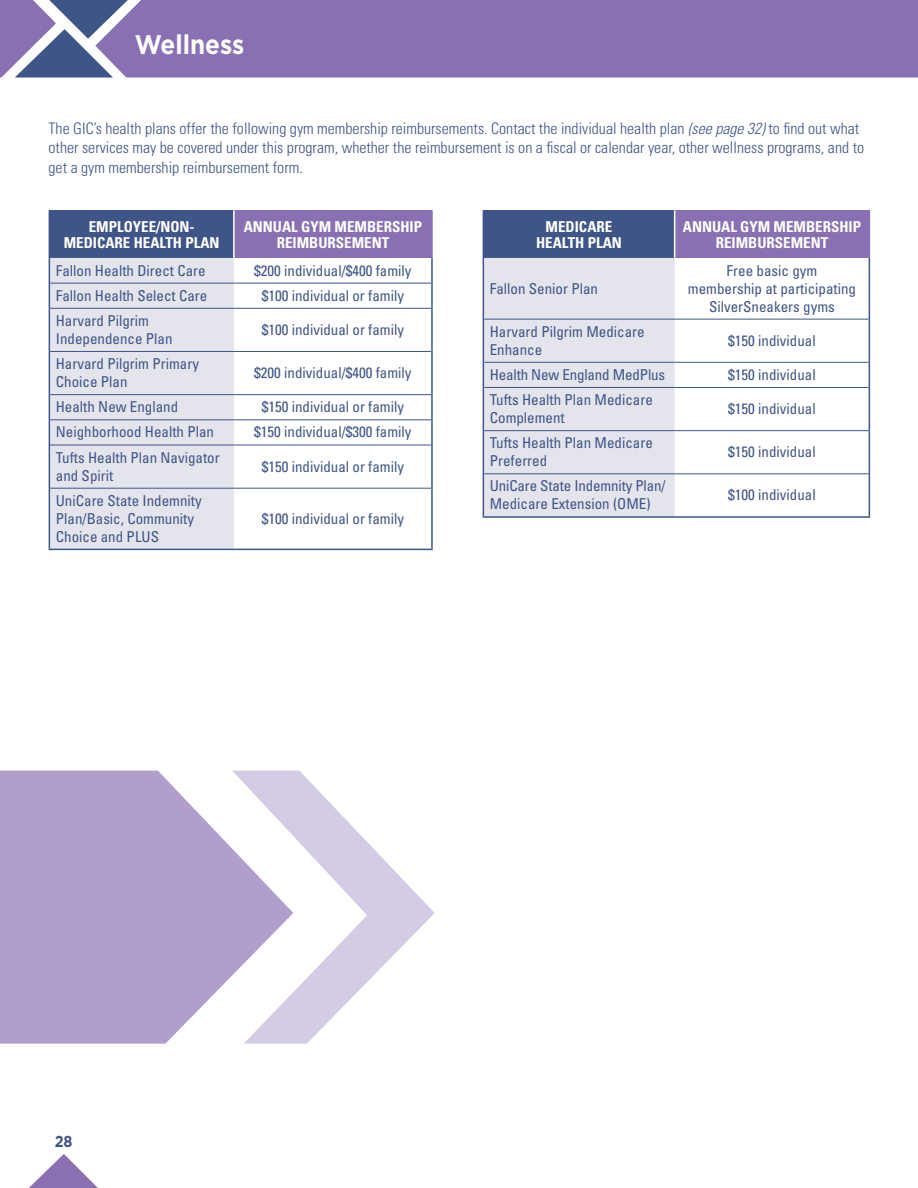
<style>
.page{position:relative;width:918px;height:1188px;background:#fff}
.page>*{position:absolute;margin:0;border:0;box-sizing:border-box;transform-origin:0 0}
.t1{font:700 27px "Gotham";color:#fff;scale:.9 1}
.t2{font:300 condensed 15.9px/19.5px "Univers";color:#3f5588}
.t3{font:700 15.9px "Gotham";color:#3f5588;scale:.9 1}
.t4{font:condensed 15px/18px "Univers";color:#3f5588}
.t5{font:700 condensed 15px/16.5px "Univers";color:#fff;text-align:center}
.s1{font-style:italic}
</style>
<div class="page">
<svg style="left:29px;top:1154px;width:69px;height:34px"></svg>
<div style="left:142px;top:0;width:776px;height:78px;background:#8970b2"></div>
<svg style="left:0;top:0;width:142px;height:78px"></svg>
<div style="left:49px;top:210px;width:185px;height:48px;background:#3f5588"></div>
<div style="left:234px;top:210px;width:198px;height:48px;background:#8970b2"></div>
<div style="left:50px;top:258px;width:184px;height:291px;background:#e4e4ec"></div>
<hr style="left:233px;top:210px;width:2px;height:48px;background:#fff">
<hr style="left:431px;top:258px;width:2px;height:25px;background:#3f5588">
<svg style="left:49px;top:258px;width:1px;height:50px"></svg>
<hr style="left:49px;top:308px;width:1px;height:43px;background:#3f5588">
<hr style="left:49px;top:351px;width:1px;height:44px;background:#3f5588">
<svg style="left:49px;top:395px;width:1px;height:50px"></svg>
<hr style="left:49px;top:445px;width:1px;height:43px;background:#3f5588">
<hr style="left:50px;top:283px;width:184px;height:1px;background:#3f5588">
<hr style="left:50px;top:308px;width:184px;height:1px;background:#3f5588">
<hr style="left:50px;top:351px;width:184px;height:1px;background:#3f5588">
<hr style="left:50px;top:394px;width:184px;height:1px;background:#3f5588">
<hr style="left:50px;top:419px;width:184px;height:1px;background:#3f5588">
<hr style="left:50px;top:445px;width:184px;height:1px;background:#3f5588">
<hr style="left:234px;top:283px;width:197px;height:1px;background:#3f5588">
<hr style="left:431px;top:283px;width:2px;height:25px;background:#3f5588">
<hr style="left:431px;top:308px;width:2px;height:43px;background:#3f5588">
<hr style="left:431px;top:351px;width:2px;height:44px;background:#3f5588">
<hr style="left:431px;top:395px;width:2px;height:25px;background:#3f5588">
<hr style="left:431px;top:420px;width:2px;height:25px;background:#3f5588">
<hr style="left:431px;top:445px;width:2px;height:43px;background:#3f5588">
<hr style="left:234px;top:308px;width:197px;height:1px;background:#3f5588">
<hr style="left:234px;top:351px;width:197px;height:1px;background:#3f5588">
<hr style="left:234px;top:394px;width:197px;height:1px;background:#3f5588">
<hr style="left:234px;top:419px;width:197px;height:1px;background:#3f5588">
<hr style="left:234px;top:445px;width:197px;height:1px;background:#3f5588">
<hr style="left:49px;top:488px;width:1px;height:61px;background:#3f5588">
<hr style="left:50px;top:488px;width:184px;height:1px;background:#3f5588">
<hr style="left:49px;top:549px;width:185px;height:1px;background:#3f5588">
<hr style="left:234px;top:488px;width:197px;height:1px;background:#3f5588">
<hr style="left:431px;top:488px;width:2px;height:61px;background:#3f5588">
<hr style="left:234px;top:549px;width:199px;height:1px;background:#3f5588">
<hr style="left:431px;top:210px;width:2px;height:48px;background:#8970b2">
<div style="left:483px;top:210px;width:192px;height:48px;background:#3f5588"></div>
<div style="left:675px;top:210px;width:194px;height:48px;background:#8970b2"></div>
<div style="left:484px;top:258px;width:191px;height:258px;background:#e4e4ec"></div>
<hr style="left:674px;top:210px;width:1px;height:48px;background:#fff">
<hr style="left:483px;top:258px;width:1px;height:61px;background:#3f5588">
<hr style="left:869px;top:258px;width:1px;height:61px;background:#3f5588">
<hr style="left:483px;top:319px;width:1px;height:43px;background:#3f5588">
<svg style="left:483px;top:362px;width:1px;height:25px"></svg>
<hr style="left:483px;top:387px;width:1px;height:44px;background:#3f5588">
<hr style="left:483px;top:431px;width:1px;height:43px;background:#3f5588">
<hr style="left:484px;top:319px;width:191px;height:1px;background:#3f5588">
<hr style="left:484px;top:362px;width:191px;height:1px;background:#3f5588">
<hr style="left:484px;top:387px;width:191px;height:1px;background:#3f5588">
<hr style="left:484px;top:430px;width:191px;height:1px;background:#3f5588">
<hr style="left:675px;top:319px;width:194px;height:1px;background:#3f5588">
<hr style="left:869px;top:319px;width:1px;height:43px;background:#3f5588">
<svg style="left:869px;top:362px;width:1px;height:25px"></svg>
<hr style="left:869px;top:387px;width:1px;height:44px;background:#3f5588">
<hr style="left:869px;top:431px;width:1px;height:43px;background:#3f5588">
<hr style="left:675px;top:362px;width:194px;height:1px;background:#3f5588">
<hr style="left:675px;top:387px;width:194px;height:1px;background:#3f5588">
<hr style="left:675px;top:430px;width:194px;height:1px;background:#3f5588">
<hr style="left:483px;top:474px;width:1px;height:42px;background:#3f5588">
<hr style="left:484px;top:473px;width:191px;height:1px;background:#3f5588">
<hr style="left:483px;top:516px;width:192px;height:2px;background:#3f5588">
<hr style="left:675px;top:473px;width:194px;height:1px;background:#3f5588">
<hr style="left:869px;top:474px;width:1px;height:42px;background:#3f5588">
<hr style="left:675px;top:516px;width:195px;height:2px;background:#3f5588">
<hr style="left:869px;top:210px;width:1px;height:48px;background:#8970b2">
<svg style="left:367px;top:842px;width:68px;height:140px;fill:#dad2e8"></svg>
<svg style="left:48px;top:770px;width:319px;height:274px"></svg>
<svg style="left:0;top:771px;width:293px;height:273px;fill:#b09fcd"></svg>
<h1 class="t1" style="left:135px;top:26px;width:123px">Wellness</h1>
<p class="t2" style="left:49px;top:118px;width:817px">The GIC’s health plans offer the following gym membership reimbursements. Contact the individual health plan <span class="s1">(see page 32)</span> to find out what other services may be covered under this program, whether the reimbursement is on a fiscal or calendar year, other wellness programs, and to get a gym membership reimbursement form.</p>
<p class="t5" style="left:64px;top:218px;width:157px">EMPLOYEE/NON-<br>MEDICARE HEALTH PLAN</p>
<p class="t5" style="left:244px;top:218px;width:180px">ANNUAL GYM MEMBERSHIP<br>REIMBURSEMENT</p>
<p class="t4" style="left:56px;top:261px;width:151px">Fallon Health Direct Care</p>
<p class="t4" style="left:254px;top:261px;width:159px">$200 individual/$400 family</p>
<p class="t4" style="left:56px;top:286px;width:153px">Fallon Health Select Care</p>
<p class="t4" style="left:262px;top:286px;width:144px">$100 individual or family</p>
<p class="t4" style="left:56px;top:311px;width:118px">Harvard Pilgrim<br>Independence Plan</p>
<p class="t4" style="left:262px;top:320px;width:144px">$100 individual or family</p>
<p class="t4" style="left:56px;top:354px;width:145px">Harvard Pilgrim Primary<br>Choice Plan</p>
<p class="t4" style="left:254px;top:363px;width:159px">$200 individual/$400 family</p>
<p class="t4" style="left:56px;top:398px;width:124px">Health New England</p>
<p class="t4" style="left:262px;top:398px;width:144px">$150 individual or family</p>
<p class="t4" style="left:56px;top:423px;width:160px">Neighborhood Health Plan</p>
<p class="t4" style="left:254px;top:423px;width:159px">$150 individual/$300 family</p>
<p class="t4" style="left:56px;top:448px;width:165px">Tufts Health Plan Navigator and Spirit</p>
<p class="t4" style="left:262px;top:457px;width:144px">$150 individual or family</p>
<p class="t4" style="left:56px;top:491px;width:147px">UniCare State Indemnity<br>Plan/Basic, Community<br>Choice and PLUS</p>
<p class="t4" style="left:262px;top:509px;width:144px">$100 individual or family</p>
<p class="t5" style="left:536px;top:218px;width:87px">MEDICARE<br>HEALTH PLAN</p>
<p class="t5" style="left:683px;top:218px;width:180px">ANNUAL GYM MEMBERSHIP<br>REIMBURSEMENT</p>
<p class="t4" style="left:490px;top:279px;width:110px">Fallon Senior Plan</p>
<p class="t4" style="left:688px;top:261px;width:170px;text-align:center">Free basic gym membership at participating<br>SilverSneakers gyms</p>
<p class="t4" style="left:490px;top:322px;width:156px">Harvard Pilgrim Medicare<br>Enhance</p>
<p class="t4" style="left:728px;top:331px;width:89px">$150 individual</p>
<p class="t4" style="left:490px;top:365px;width:177px">Health New England MedPlus</p>
<p class="t4" style="left:728px;top:365px;width:89px">$150 individual</p>
<p class="t4" style="left:490px;top:390px;width:165px">Tufts Health Plan Medicare<br>Complement</p>
<p class="t4" style="left:728px;top:399px;width:89px">$150 individual</p>
<p class="t4" style="left:490px;top:434px;width:165px">Tufts Health Plan Medicare<br>Preferred</p>
<p class="t4" style="left:728px;top:443px;width:89px">$150 individual</p>
<p class="t4" style="left:490px;top:477px;width:177px">UniCare State Indemnity Plan/<br>Medicare Extension (OME)</p>
<p class="t4" style="left:728px;top:486px;width:89px">$100 individual</p>
<p class="t3" style="left:55px;top:1131px;width:21px">28</p>
</div>
